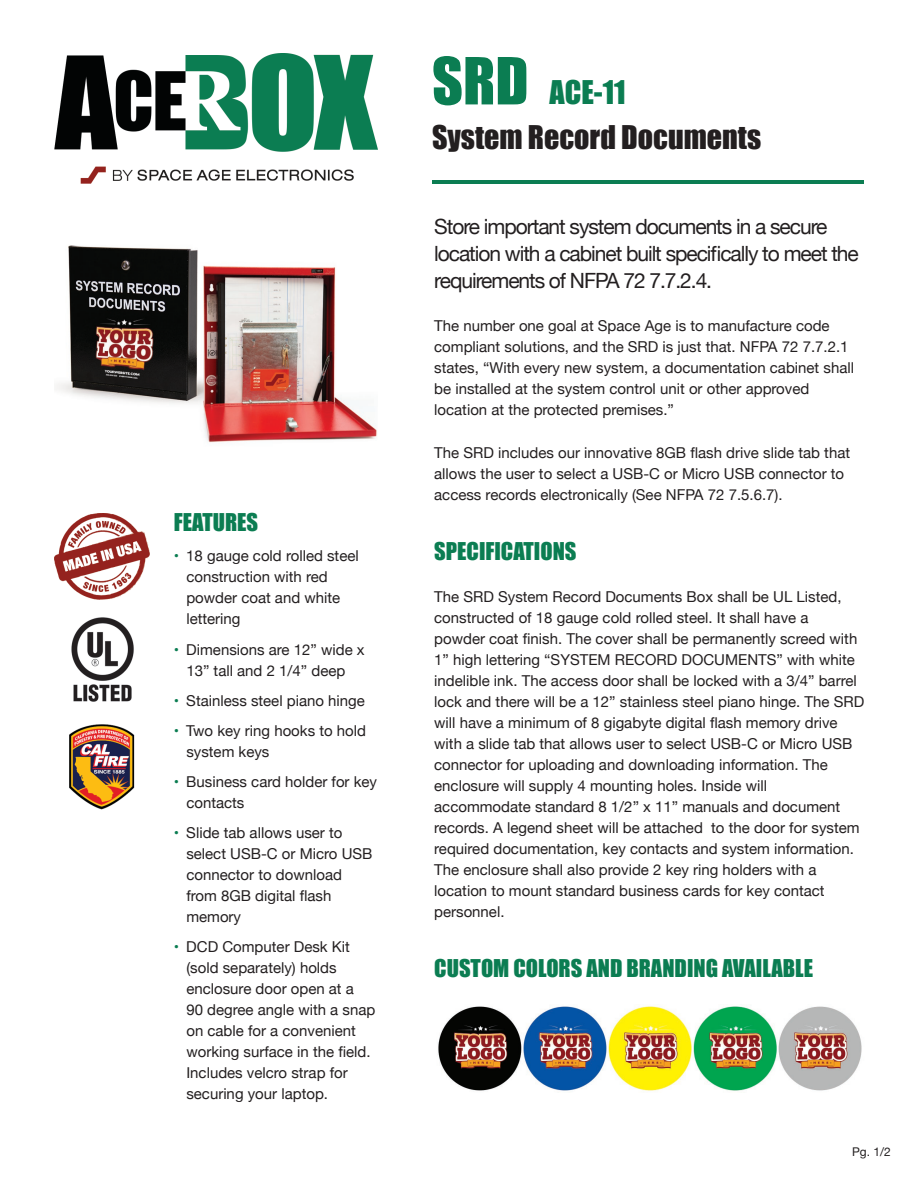
<style>
.page{position:relative;width:918px;height:1188px;background:#fff}
.page>*{position:absolute;margin:0;border:0;box-sizing:border-box;transform-origin:0 0}
.t1{font:30px "Impact";color:#231f20}
.t2{font:30px "Impact";color:#0b7d52}
.t3{font:22.5px "Impact";color:#0b7d52}
.t4{font:21px/27px "Helvetica Neue";letter-spacing:-.05em;color:#231f20}
.t5{font:15px/21px "Helvetica Neue";color:#231f20}
.t6{font:12px "Helvetica Neue";color:#231f20}
.s1{color:#0b7d52}
.s2{font-size:60px}
</style>
<div class="page">
<img style="left:54px;top:54px;width:324px;height:129px">
<hr style="left:432px;top:180px;width:432px;height:3px;background:#0b7d52">
<img style="left:54px;top:513px;width:96px;height:86px">
<img style="left:438px;top:1006px;width:424px;height:85px">
<img style="left:71px;top:617px;width:63px;height:85px">
<img style="left:69px;top:724px;width:66px;height:85px">
<img style="left:56px;top:245px;width:321px;height:198px">
<p class="t3" style="left:174px;top:505px;width:86px">FEATURES</p>
<p class="t5" style="left:186px;top:546px;width:174px;text-indent:-13px"><span class="s1">•</span> 18 gauge cold rolled steel construction with red</p>
<p class="t5" style="left:186px;top:588px;width:155px">powder coat and white lettering</p>
<p class="t5" style="left:174px;top:640px;width:192px;text-align:center"><span class="s1">•</span> Dimensions are 12” wide x<br>13” tall and 2 1/4” deep</p>
<p class="t5" style="left:174px;top:691px;width:193px"><span class="s1">•</span> Stainless steel piano hinge</p>
<p class="t5" style="left:186px;top:721px;width:181px;text-indent:-13px"><span class="s1">•</span> Two key ring hooks to hold system keys</p>
<p class="t5" style="left:186px;top:772px;width:192px;text-indent:-13px"><span class="s1">•</span> Business card holder for key contacts</p>
<p class="t5" style="left:186px;top:823px;width:188px;text-indent:-13px"><span class="s1">•</span> Slide tab allows user to select USB-C or Micro USB connector to download from 8GB digital flash memory</p>
<p class="t5" style="left:186px;top:937px;width:190px;text-indent:-13px"><span class="s1">•</span> DCD Computer Desk Kit (sold separately) holds enclosure door open at a<br>90 degree angle with a snap on cable for a convenient working surface in the field.<br>Includes velcro strap for securing your laptop.</p>
<p class="t2" style="left:432px;top:69px;width:195px"><span class="s2">SRD</span> ACE-11</p>
<p class="t1" style="left:432px;top:114px;width:331px">System Record Documents</p>
<p class="t4" style="left:434px;top:215px;width:426px">Store important system documents in a secure location with a cabinet built specifically to meet the requirements of NFPA 72 7.7.2.4.</p>
<p class="t5" style="left:434px;top:316px;width:421px">The number one goal at Space Age is to manufacture code compliant solutions, and the SRD is just that. NFPA 72 7.7.2.1 states, “With every new system, a documentation cabinet shall be installed at the system control unit or other approved</p>
<p class="t5" style="left:434px;top:400px;width:241px">location at the protected premises.”</p>
<p class="t5" style="left:434px;top:443px;width:417px">The SRD includes our innovative 8GB flash drive slide tab that allows the user to select a USB-C or Micro USB connector to access records electronically (See NFPA 72 7.5.6.7).</p>
<p class="t3" style="left:434px;top:534px;width:144px">SPECIFICATIONS</p>
<p class="t5" style="left:434px;top:587px;width:409px">The SRD System Record Documents Box shall be UL Listed, constructed of 18 gauge cold rolled steel. It shall have a</p>
<p class="t5" style="left:434px;top:629px;width:432px">powder coat finish. The cover shall be permanently screed with 1” high lettering “SYSTEM RECORD DOCUMENTS” with white indelible ink. The access door shall be locked with a 3/4” barrel lock and there will be a 12” stainless steel piano hinge. The SRD will have a minimum of 8 gigabyte digital flash memory drive with a slide tab that allows user to select USB-C or Micro USB connector for uploading and downloading information. The enclosure will supply 4 mounting holes. Inside will accommodate standard 8 1/2” x 11” manuals and document records. A legend sheet will be attached to the door for system required documentation, key contacts and system information.<br>The enclosure shall also provide 2 key ring holders with a location to mount standard business cards for key contact personnel.</p>
<p class="t3" style="left:434px;top:951px;width:380px">CUSTOM COLORS AND BRANDING AVAILABLE</p>
<p class="t6" style="left:852px;top:1143px;width:40px">Pg. 1/2</p>
</div>
